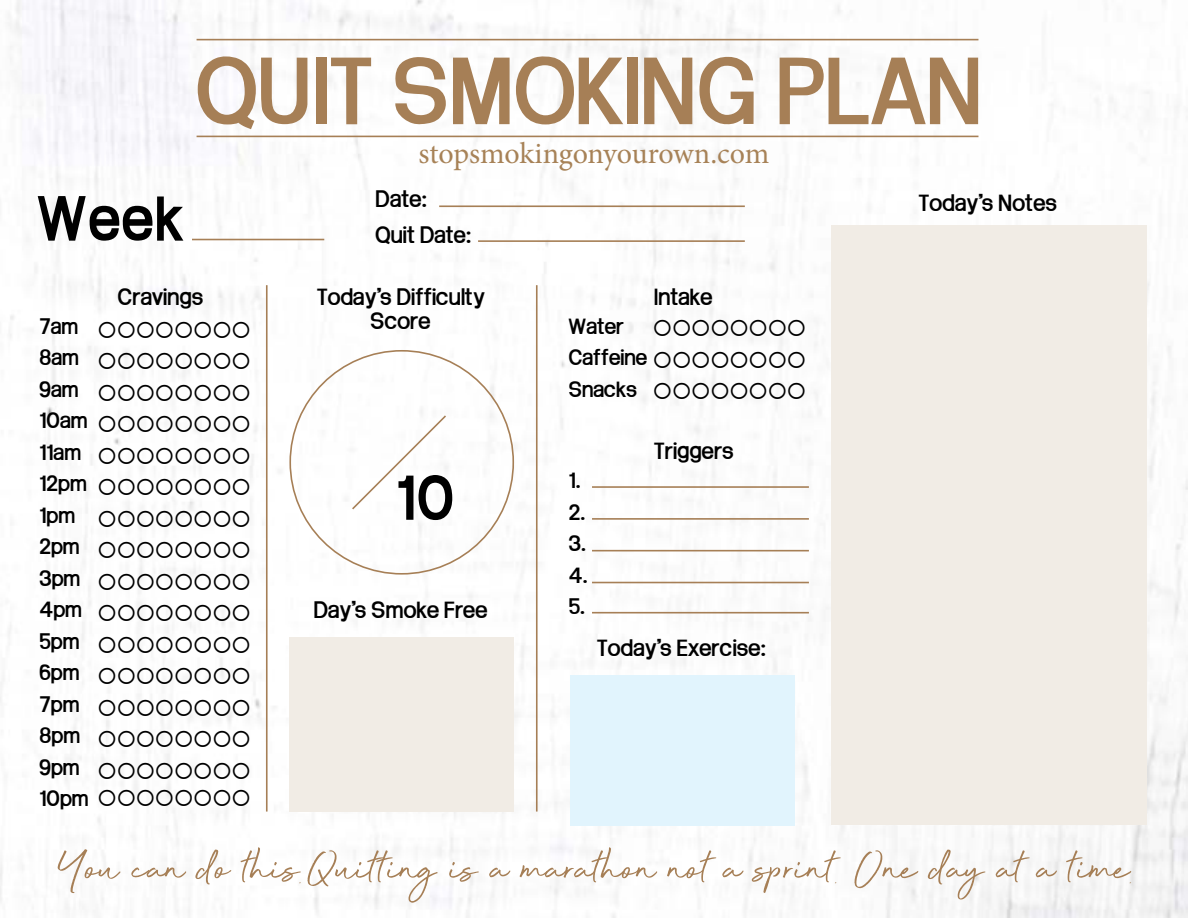
<style>
.page{position:relative;width:1188px;height:918px;background:#fff}
.page>*{position:absolute;margin:0;border:0;box-sizing:border-box;transform-origin:0 0}
.t1{font:103.05px "Arctik 3.5";color:#a67f56}
.t2{font:69px "Arctik 4";color:#000}
.t3{font:54px "Beyond Infinity";color:#a67f56}
.t4{font:30px "Minion Pro";letter-spacing:-.005em;color:#a78257}
.t5{font:25.5px/36px "Arctik 3.5";color:#000}
.t6{font:24px/31.5px "Arctik 3.5";color:#000}
.t7{font:22.5px "Wingdings";color:#000}
.t8{font:15.15px "Broken Heart";color:#a67f56}
</style>
<div class="page">
<img style="left:0;top:0;width:1188px;height:918px">
<hr style="left:197px;top:39px;width:781px;height:1px;background:#a67f56">
<hr style="left:197px;top:136px;width:781px;height:1px;background:#a67f56">
<div style="left:832px;top:226px;width:315px;height:599px;background:#f1ece5"></div>
<hr style="left:192px;top:239px;width:132px;height:1px;background:#a67f56">
<hr style="left:439px;top:205px;width:306px;height:2px;background:#a67f56">
<hr style="left:478px;top:240px;width:267px;height:2px;background:#a67f56">
<hr style="left:266px;top:285px;width:2px;height:527px;background:#a67f56">
<svg style="left:350px;top:414px;width:98px;height:97px"></svg>
<div style="left:289px;top:637px;width:225px;height:175px;background:#f1ece5"></div>
<hr style="left:536px;top:285px;width:2px;height:527px;background:#a67f56">
<hr style="left:592px;top:486px;width:217px;height:2px;background:#a67f56">
<hr style="left:592px;top:518px;width:217px;height:2px;background:#a67f56">
<hr style="left:592px;top:550px;width:217px;height:1px;background:#a67f56">
<hr style="left:592px;top:582px;width:217px;height:1px;background:#a67f56">
<hr style="left:592px;top:612px;width:217px;height:1px;background:#a67f56">
<div style="left:570px;top:675px;width:224px;height:150px;background:#e1f4fd"></div>
<h1 class="t1" style="left:200px;top:51px;width:789px">QUIT SMOKING PLAN</h1>
<h2 class="t2" style="left:40px;top:192px;width:147px">Week</h2>
<p class="t5" style="left:119px;top:279px;width:87px">Cravings</p>
<p class="t6" style="left:40px;top:311px;width:212px">7am<br>8am<br>9am<br>10am<br>11am<br>12pm<br>1pm<br>2pm<br>3pm<br>4pm<br>5pm<br>6pm<br>7pm<br>8pm<br>9pm<br>10pm ○○○○○○○○</p>
<p class="t7" style="left:97px;top:317px;width:156px">○○○○○○○○</p>
<p class="t7" style="left:97px;top:349px;width:156px">○○○○○○○○</p>
<p class="t7" style="left:97px;top:380px;width:156px">○○○○○○○○</p>
<p class="t7" style="left:97px;top:412px;width:156px">○○○○○○○○</p>
<p class="t7" style="left:97px;top:443px;width:156px">○○○○○○○○</p>
<p class="t7" style="left:97px;top:475px;width:156px">○○○○○○○○</p>
<p class="t7" style="left:97px;top:506px;width:156px">○○○○○○○○</p>
<p class="t7" style="left:97px;top:538px;width:156px">○○○○○○○○</p>
<p class="t7" style="left:97px;top:569px;width:156px">○○○○○○○○</p>
<p class="t7" style="left:97px;top:601px;width:156px">○○○○○○○○</p>
<p class="t7" style="left:97px;top:632px;width:156px">○○○○○○○○</p>
<p class="t7" style="left:97px;top:664px;width:156px">○○○○○○○○</p>
<p class="t7" style="left:97px;top:695px;width:156px">○○○○○○○○</p>
<p class="t7" style="left:97px;top:727px;width:156px">○○○○○○○○</p>
<p class="t7" style="left:97px;top:758px;width:156px">○○○○○○○○</p>
<h3 class="t4" style="left:419px;top:133px;width:352px">stopsmokingonyourown.com</h3>
<p class="t5" style="left:377px;top:182px;width:96px">Date:<br>Quit Date:</p>
<p class="t5" style="left:318px;top:285px;width:169px;line-height:24px;text-align:center">Today’s Difficulty<br>Score</p>
<h2 class="t2" style="left:399px;top:471px;width:60px">10</h2>
<p class="t5" style="left:315px;top:593px;width:176px">Day’s Smoke Free</p>
<p class="t5" style="left:655px;top:279px;width:60px">Intake</p>
<p class="t6" style="left:570px;top:311px;width:238px">Water<br>Caffeine ○○○○○○○○<br>Snacks</p>
<p class="t7" style="left:653px;top:316px;width:156px">○○○○○○○○</p>
<p class="t7" style="left:653px;top:379px;width:156px">○○○○○○○○</p>
<p class="t6" style="left:570px;top:466px;width:19px">1.<br>2.<br>3.<br>4.<br>5.</p>
<p class="t5" style="left:655px;top:434px;width:81px">Triggers</p>
<p class="t5" style="left:598px;top:631px;width:169px">Today’s Exercise:</p>
<p class="t5" style="left:920px;top:185px;width:140px">Today’s Notes</p>
<h3 class="t3" style="left:56px;top:840px;width:1075px">You can do this Quitting is a marathon not a sprint One day at a time</h3>
<p class="t8" style="left:299px;top:869px;width:4px">,</p>
<p class="t8" style="left:835px;top:869px;width:4px">,</p>
<p class="t8" style="left:1130px;top:869px;width:4px">,</p>
</div>
